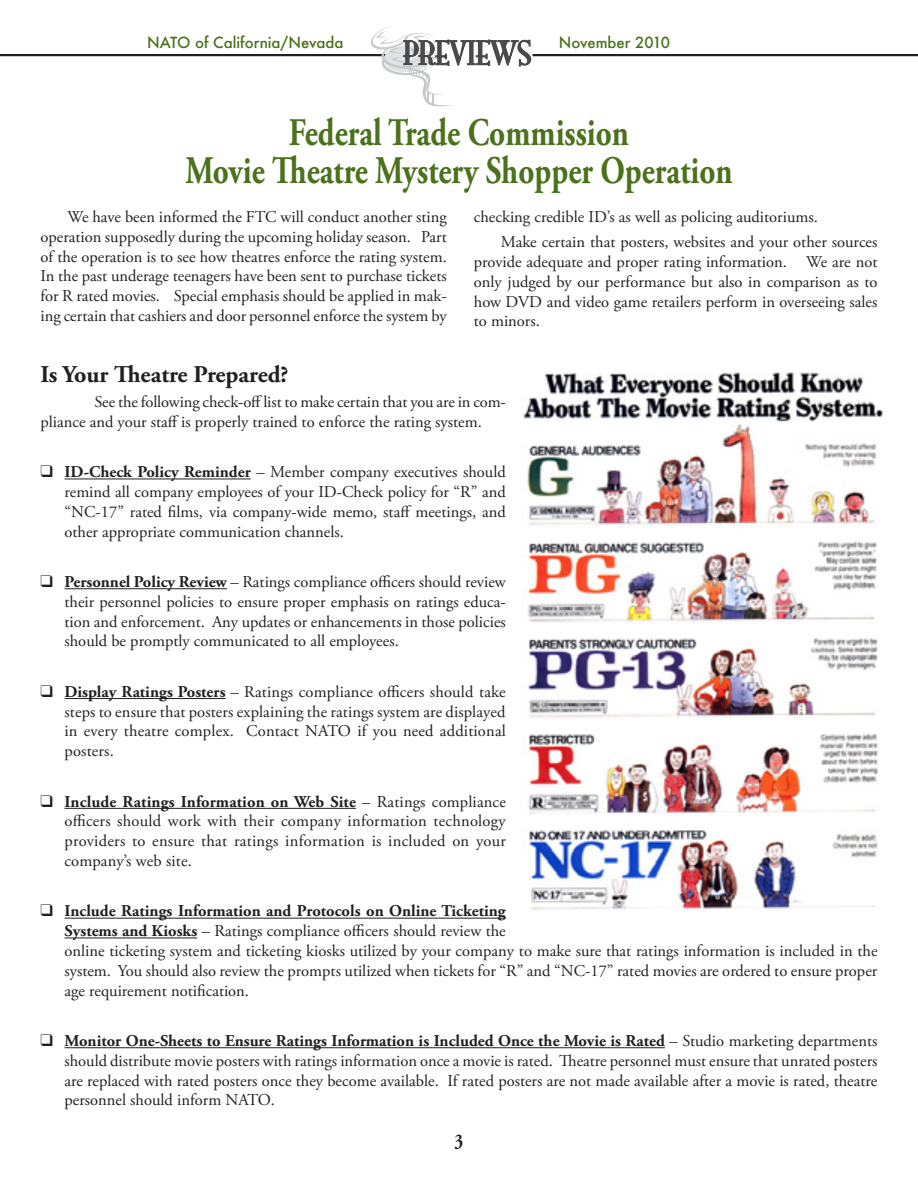
<style>
.page{position:relative;width:918px;height:1188px;background:#fff}
.page>*{position:absolute;margin:0;border:0;box-sizing:border-box;transform-origin:0 0}
.Body_text{font:700 39px "Adobe Garamond Pro";color:#4b711c;scale:.8 1}
.Body_text-2{font:700 24px "Adobe Garamond Pro";color:#231f20}
.t1{font:700 21px "Adobe Garamond Pro";color:#231f20;scale:.8 1}
.Body_text-3{font:16.5px/19.8px "Adobe Garamond Pro";color:#231f20;text-align:justify}
.t2{font:500 15px "Futura";color:#4b711c}
.s1{font-weight:700}
</style>
<div class="page">
<hr style="left:0;top:54px;width:918px;height:2px;background:#231f20">
<svg style="left:371px;top:26px;width:161px;height:80px"></svg>
<hr style="left:64px;top:479px;width:187px;height:1px;background:#231f20">
<hr style="left:64px;top:588px;width:163px;height:1px;background:#231f20">
<hr style="left:64px;top:698px;width:162px;height:1px;background:#231f20">
<hr style="left:64px;top:808px;width:292px;height:1px;background:#231f20">
<hr style="left:64px;top:918px;width:442px;height:1px;background:#231f20">
<hr style="left:64px;top:938px;width:133px;height:1px;background:#231f20">
<hr style="left:64px;top:1047px;width:601px;height:1px;background:#231f20">
<img style="left:523px;top:372px;width:361px;height:538px">
<p class="t2" style="left:147px;top:32px;width:198px">NATO of California/Nevada</p>
<p class="t2" style="left:559px;top:33px;width:113px">November 2010</p>
<p class="Body_text" style="left:289px;top:110px;width:427px">Federal Trade Commission</p>
<p class="Body_text" style="left:185px;top:148px;width:686px">Movie Theatre Mystery Shopper Operation</p>
<p class="Body_text-3" style="left:40px;top:207px;width:408px;text-indent:27px">We have been informed the FTC will conduct another sting operation supposedly during the upcoming holiday season. Part of the operation is to see how theatres enforce the rating system.<br>In the past underage teenagers have been sent to purchase tickets for R rated movies. Special emphasis should be applied in mak&shy;ing certain that cashiers and door personnel enforce the system by</p>
<p class="Body_text-3" style="left:474px;top:207px;width:346px">checking credible ID’s as well as policing auditoriums.</p>
<p class="Body_text-3" style="left:474px;top:233px;width:405px;text-indent:27px">Make certain that posters, websites and your other sources provide adequate and proper rating information. We are not only judged by our performance but also in comparison as to how DVD and video game retailers perform in overseeing sales to minors.</p>
<p class="Body_text-2" style="left:40px;top:360px;width:250px">Is Your Theatre Prepared?</p>
<p class="Body_text-3" style="left:40px;top:393px;width:467px;text-indent:54px">See the following check-off list to make certain that you are in com&shy;pliance and your staff is properly trained to enforce the rating system.</p>
<p class="Body_text-3" style="left:64px;top:463px;width:443px;text-indent:-24px">❑ <span class="s1">ID-Check Policy Reminder</span> – Member company executives should remind all company employees of your ID-Check policy for “R” and “NC-17” rated films, via company-wide memo, staff meetings, and other appropriate communication channels.</p>
<p class="Body_text-3" style="left:64px;top:573px;width:443px;text-indent:-24px">❑ <span class="s1">Personnel Policy Review</span> – Ratings compliance officers should review their personnel policies to ensure proper emphasis on ratings educa&shy;tion and enforcement. Any updates or enhancements in those policies should be promptly communicated to all employees.</p>
<p class="Body_text-3" style="left:64px;top:682px;width:443px;text-indent:-24px">❑ <span class="s1">Display Ratings Posters</span> – Ratings compliance officers should take steps to ensure that posters explaining the ratings system are displayed in every theatre complex. Contact NATO if you need additional posters.</p>
<p class="Body_text-3" style="left:64px;top:792px;width:443px;text-indent:-24px">❑ <span class="s1">Include Ratings Information on Web Site</span> – Ratings compliance officers should work with their company information technology providers to ensure that ratings information is included on your company’s web site.</p>
<p class="Body_text-3" style="left:64px;top:902px;width:815px;text-align:left;text-indent:-24px">❑ <span class="s1">Include Ratings Information and Protocols on Online Ticketing<br>Systems and Kiosks</span> – Ratings compliance officers should review the<br>online ticketing system and ticketing kiosks utilized by your company to make sure that ratings information is included in the system. You should also review the prompts utilized when tickets for “R” and “NC-17” rated movies are ordered to ensure proper age requirement notification.</p>
<p class="Body_text-3" style="left:64px;top:1032px;width:815px;text-indent:-24px">❑ <span class="s1">Monitor One-Sheets to Ensure Ratings Information is Included Once the Movie is Rated</span> – Studio marketing departments should distribute movie posters with ratings information once a movie is rated. Theatre personnel must ensure that unrated posters are replaced with rated posters once they become available. If rated posters are not made available after a movie is rated, theatre personnel should inform NATO.</p>
<p class="t1" style="left:455px;top:1129px;width:12px">3</p>
</div>
